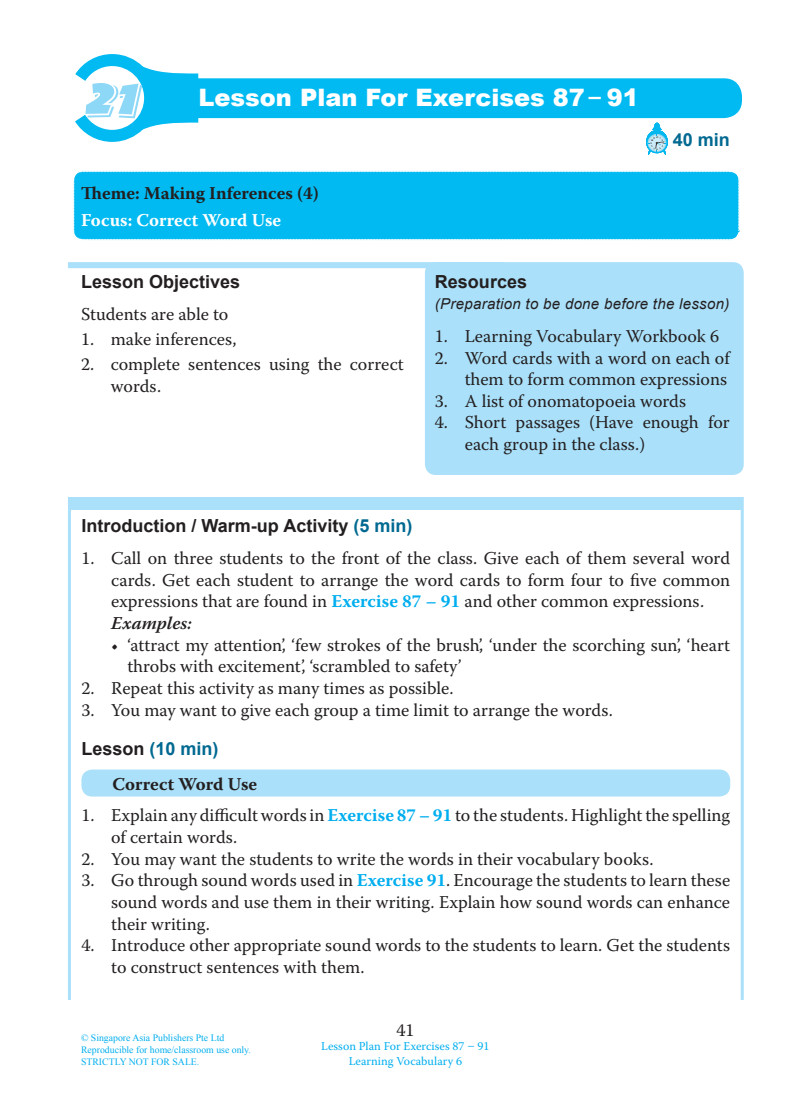
<style>
.page{position:relative;width:811px;height:1108px;background:#fff}
.page>*{position:absolute;margin:0;border:0;box-sizing:border-box;transform-origin:0 0}
.t1{font:54px "Bertram";color:#8dd7f7}
.Exercise_Title{font:900 24px "Arial";color:#fff}
._1{font:18px/21.6px "Warnock Pro";color:#231f20}
.little_title{font:700 18px "Arial";color:#231f20}
.t2{font:700 18px "Warnock Pro";color:#231f20}
.t3{font:700 18px "Warnock Pro";color:#fff}
.little_title-2{font:700 18px "Arial";color:#006991}
._1-2{font:italic 600 18px "Warnock Pro";color:#231f20}
.t4{font:italic 15px "Arial";letter-spacing:.02em;color:#231f20}
.t5{font:12px "Warnock Pro";color:#00aeef}
.t6{font:9.75px/11.7px "Times New Roman";color:#00aeef}
.s1{color:#006991}
.s2{font-weight:700;color:#00aeef}
.s3{color:#231f20}
</style>
<div class="page">
<svg style="left:73px;top:170px;width:667px;height:71px;background:#0ebdf1"></svg>
<div style="left:70px;top:497px;width:670px;height:12px;background:#aae0f9"></div>
<div style="left:424px;top:262px;width:319px;height:213px;background:#aae0f9;border-radius:11px"></div>
<div style="left:68px;top:262px;width:436px;height:6px;background:#aae0f9"></div>
<div style="left:81px;top:769px;width:648px;height:27px;background:#aae0f9;border-radius:11px"></div>
<svg style="left:646px;top:123px;width:21px;height:32px"></svg>
<div style="left:146px;top:78px;width:595px;height:40px;background:#00baf1;border-radius:18px"></div>
<svg style="left:75px;top:54px;width:135px;height:88px"></svg>
<p class="t1" style="left:86px;top:70px;width:56px">21</p>
<p class="Exercise_Title" style="left:198px;top:82px;width:441px">Lesson Plan For Exercises 87 – 91</p>
<p class="t2" style="left:81px;top:182px;width:239px">Theme : Making Inferences (4)</p>
<p class="t3" style="left:81px;top:209px;width:201px">Focus: Correct Word Use</p>
<p class="little_title-2" style="left:672px;top:128px;width:59px">40 min</p>
<p class="little_title" style="left:81px;top:269px;width:161px">Lesson Objectives</p>
<p class="_1" style="left:81px;top:303px;width:149px">Students are able to</p>
<p class="_1" style="left:81px;top:328px;width:157px">1. make inferences,</p>
<p class="_1" style="left:111px;top:353px;width:294px;text-indent:-30px">2. complete sentences using the correct words.</p>
<p class="little_title" style="left:434px;top:269px;width:94px">Resources</p>
<p class="t4" style="left:434px;top:294px;width:296px">(Preparation to be done before the lesson)</p>
<p class="_1" style="left:434px;top:325px;width:285px">1. Learning Vocabulary Workbook 6</p>
<p class="_1" style="left:434px;top:346px;width:296px;text-align:right">2. Word cards with a word on each of them to form common expressions</p>
<p class="_1" style="left:434px;top:389px;width:252px">3. A list of onomatopoeia words</p>
<p class="_1" style="left:464px;top:411px;width:266px;text-indent:-30px">4. Short passages (Have enough for each group in the class.)</p>
<p class="little_title" style="left:81px;top:513px;width:332px">Introduction / Warm-up Activity <span class="s1">(5 min)</span></p>
<p class="_1" style="left:111px;top:547px;width:620px;text-align:justify;text-indent:-30px">1. Call on three students to the front of the class. Give each of them several word cards. Get each student to arrange the word cards to form four to five common expressions that are found in <span class="s2">Exercise 87 – 91</span> and other common expressions.</p>
<p class="_1-2" style="left:111px;top:612px;width:82px">Examples:</p>
<p class="_1" style="left:127px;top:633px;width:604px;text-indent:-16px">• ‘attract my attention’, ‘few strokes of the brush’, ‘under the scorching sun’, ‘heart throbs with excitement’, ‘scrambled to safety’</p>
<p class="_1" style="left:81px;top:676px;width:373px">2. Repeat this activity as many times as possible.</p>
<p class="_1" style="left:81px;top:698px;width:532px">3. You may want to give each group a time limit to arrange the words.</p>
<p class="little_title-2" style="left:81px;top:736px;width:139px"><span class="s3">Lesson</span> (10 min)</p>
<p class="t2" style="left:112px;top:772px;width:146px">Correct Word Use</p>
<p class="_1" style="left:111px;top:804px;width:620px;text-indent:-30px">1. Explain any difficult words in <span class="s2">Exercise 87 – 91</span> to the students. Highlight the spelling of certain words.</p>
<p class="_1" style="left:81px;top:847px;width:573px">2. You may want the students to write the words in their vocabulary books.</p>
<p class="_1" style="left:111px;top:869px;width:620px;text-align:justify;text-indent:-30px">3. Go through sound words used in <span class="s2">Exercise 91</span>. Encourage the students to learn these sound words and use them in their writing. Explain how sound words can enhance their writing.</p>
<p class="_1" style="left:111px;top:933px;width:620px;text-indent:-30px">4. Introduce other appropriate sound words to the students to learn. Get the students to construct sentences with them.</p>
<p class="t6" style="left:81px;top:1031px;width:171px">© Singapore Asia Publishers Pte Ltd<br>Reproducible for home/classroom use only.<br>STRICTLY NOT FOR SALE.</p>
<p class="_1" style="left:396px;top:1018px;width:20px">41</p>
<p class="t5" style="left:321px;top:1038px;width:170px">Lesson Plan For Exercises 87 – 91</p>
<p class="t5" style="left:348px;top:1052px;width:115px">Learning Vocabulary 6</p>
</div>
